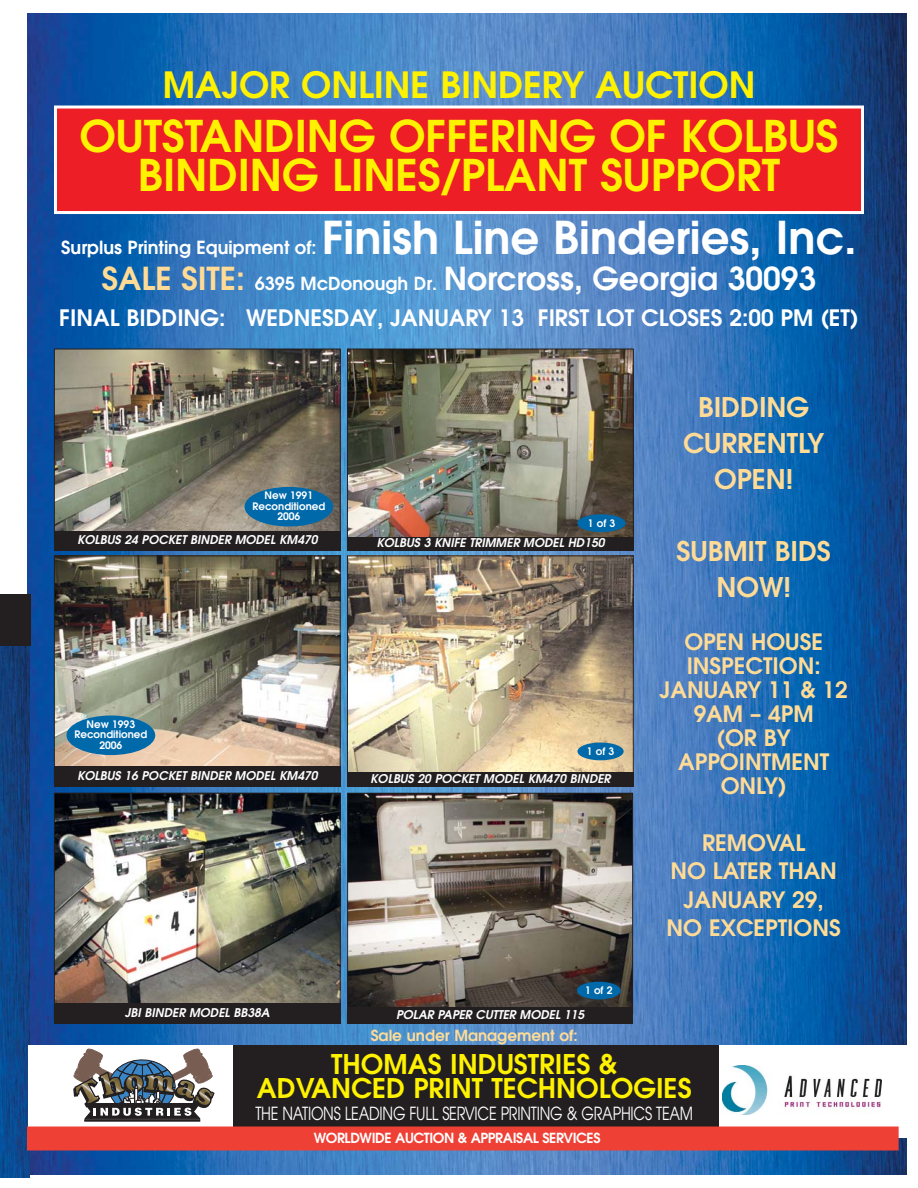
<style>
.page{position:relative;width:918px;height:1188px;background:#fff}
.page>*{position:absolute;margin:0;border:0;box-sizing:border-box;transform-origin:0 0}
.t1{font:600 45px "Avant Garde";color:#fff}
.t2{font:600 43.5px/39px "Avant Garde";color:#fff200;text-align:center}
.t3{font:600 36px "Avant Garde";color:#fff200}
.t4{font:600 31.5px "Avant Garde";color:#fff}
.t5{font:600 27px/24px "Avant Garde";color:#fff200;text-align:center}
.t6{font:600 27px/36px "Avant Garde";color:#ffdb96;text-align:center}
.t7{font:600 22.5px/24px "Avant Garde";color:#ffdb96;text-align:center}
.t8{font:600 22.5px "Avant Garde";color:#fff}
.t9{font:18px "Avant Garde";letter-spacing:-.015em;color:#fff;scale:.8 1}
.t10{font:600 18px "Avant Garde";color:#fff}
.t11{font:600 15.15px "Avant Garde";color:#ffdb96}
.t12{font:600 13.8px "Avant Garde";letter-spacing:-.03em;color:#fff}
.t13{font:italic 600 12px "Avant Garde";color:#fff}
.t14{font:600 10.2px/10.5px "Avant Garde";color:#fff;text-align:center}
.s1{color:#ffdb96}
.s2{font-size:18px}
</style>
<div class="page">
<img style="left:27px;top:14px;width:879px;height:1160px">
<img style="left:56px;top:351px;width:283px;height:180px">
<div style="left:54px;top:349px;width:287px;height:192px;border:1px solid #231f20"></div>
<img style="left:56px;top:558px;width:283px;height:208px">
<div style="left:54px;top:556px;width:287px;height:227px;border:1px solid #231f20"></div>
<div style="left:54px;top:766px;width:287px;height:21px;background:#231f20"></div>
<img style="left:56px;top:795px;width:283px;height:209px">
<div style="left:54px;top:793px;width:287px;height:227px;border:1px solid #231f20"></div>
<div style="left:54px;top:1004px;width:287px;height:20px;background:#231f20"></div>
<img style="left:0;top:646px;width:30px;height:532px">
<div style="left:0;top:594px;width:30px;height:52px;background:#231f20"></div>
<div style="left:56px;top:107px;width:806px;height:106px;background:#ed1e25"></div>
<div style="left:54px;top:106px;width:810px;height:108px;border:3px solid #fff"></div>
<div style="left:54px;top:531px;width:287px;height:20px;background:#231f20"></div>
<img style="left:349px;top:351px;width:283px;height:186px">
<div style="left:347px;top:349px;width:287px;height:192px;border:1px solid #231f20"></div>
<img style="left:349px;top:558px;width:283px;height:214px">
<div style="left:347px;top:556px;width:287px;height:227px;border:1px solid #231f20"></div>
<div style="left:347px;top:772px;width:287px;height:15px;background:#231f20"></div>
<div style="left:347px;top:537px;width:287px;height:14px;background:#231f20"></div>
<div style="left:245px;top:487px;width:88px;height:39px;background:#0069aa;border-radius:50%"></div>
<div style="left:67px;top:716px;width:88px;height:39px;background:#0069aa;border-radius:50%"></div>
<div style="left:577px;top:514px;width:49px;height:18px;background:#0069aa;border-radius:50%"></div>
<div style="left:577px;top:743px;width:47px;height:17px;background:#0069aa;border-radius:50%"></div>
<img style="left:349px;top:795px;width:282px;height:212px">
<div style="left:347px;top:793px;width:286px;height:221px;border:1px solid #231f20"></div>
<div style="left:347px;top:1007px;width:286px;height:17px;background:#231f20"></div>
<div style="left:29px;top:1045px;width:889px;height:92px;background:#fff"></div>
<div style="left:233px;top:1045px;width:486px;height:92px;background:#231f20"></div>
<hr style="left:85px;top:1120px;width:115px;height:1px;background:#231f20">
<svg style="left:73px;top:1048px;width:142px;height:72px"></svg>
<img style="left:722px;top:1065px;width:159px;height:50px">
<div style="left:27px;top:1126px;width:872px;height:24px;background:#ef4035"></div>
<div style="left:577px;top:982px;width:44px;height:17px;background:#0069aa;border-radius:50%"></div>
<h3 class="t3" style="left:163px;top:72px;width:594px">MAJOR ONLINE BINDERY AUCTION</h3>
<h2 class="t2" style="left:79px;top:121px;width:761px">OUTSTANDING OFFERING OF KOLBUS<br>BINDING LINES/PLANT SUPPORT</h2>
<h1 class="t1" style="left:322px;top:221px;width:536px">Finish Line Binderies, Inc.</h1>
<h3 class="t4" style="left:102px;top:267px;width:716px"><span class="s1">SALE SITE:</span> <span class="s2">6395 McDonough Dr.</span> Norcross, Georgia 30093</h3>
<h3 class="t8" style="left:59px;top:310px;width:801px">FINAL BIDDING: WEDNESDAY, JANUARY 13 FIRST LOT CLOSES 2:00 PM (ET)</h3>
<h3 class="t10" style="left:61px;top:241px;width:257px">Surplus Printing Equipment of:</h3>
<p class="t14" style="left:253px;top:491px;width:74px">New 1991<br>Reconditioned<br>2006</p>
<p class="t13" style="left:77px;top:535px;width:244px">KOLBUS 24 POCKET BINDER MODEL KM470</p>
<p class="t14" style="left:75px;top:720px;width:74px">New 1993<br>Reconditioned<br>2006</p>
<p class="t13" style="left:77px;top:771px;width:244px">KOLBUS 16 POCKET BINDER MODEL KM470</p>
<p class="t14" style="left:588px;top:519px;width:29px">1 of 3</p>
<p class="t13" style="left:376px;top:538px;width:232px">KOLBUS 3 KNIFE TRIMMER MODEL HD150</p>
<p class="t14" style="left:587px;top:747px;width:29px">1 of 3</p>
<p class="t13" style="left:370px;top:774px;width:244px">KOLBUS 20 POCKET MODEL KM470 BINDER</p>
<p class="t14" style="left:585px;top:986px;width:29px">1 of 2</p>
<h3 class="t6" style="left:683px;top:392px;width:143px">BIDDING<br>CURRENTLY<br>OPEN!</h3>
<h3 class="t6" style="left:676px;top:536px;width:156px">SUBMIT BIDS<br>NOW!</h3>
<h3 class="t7" style="left:660px;top:632px;width:190px">OPEN HOUSE<br>INSPECTION:<br>JANUARY 11 &amp; 12<br>9AM – 4PM<br>(OR BY<br>APPOINTMENT<br>ONLY)</h3>
<h3 class="t7" style="left:667px;top:830px;width:176px;line-height:28.5px">REMOVAL<br>NO LATER THAN<br>JANUARY 29,<br>NO EXCEPTIONS</h3>
<p class="t13" style="left:125px;top:1008px;width:146px">JBI BINDER MODEL BB38A</p>
<p class="t13" style="left:396px;top:1010px;width:192px">POLAR PAPER CUTTER MODEL 115</p>
<p class="t11" style="left:371px;top:1030px;width:209px">Sale under Management of:</p>
<h3 class="t5" style="left:257px;top:1054px;width:436px">THOMAS INDUSTRIES &amp;<br>ADVANCED PRINT TECHNOLOGIES</h3>
<h3 class="t9" style="left:255px;top:1107px;width:549px">THE NATIONS LEADING FULL SERVICE PRINTING &amp; GRAPHICS TEAM</h3>
<p class="t12" style="left:314px;top:1133px;width:288px">WORLDWIDE AUCTION &amp; APPRAISAL SERVICES</p>
</div>
